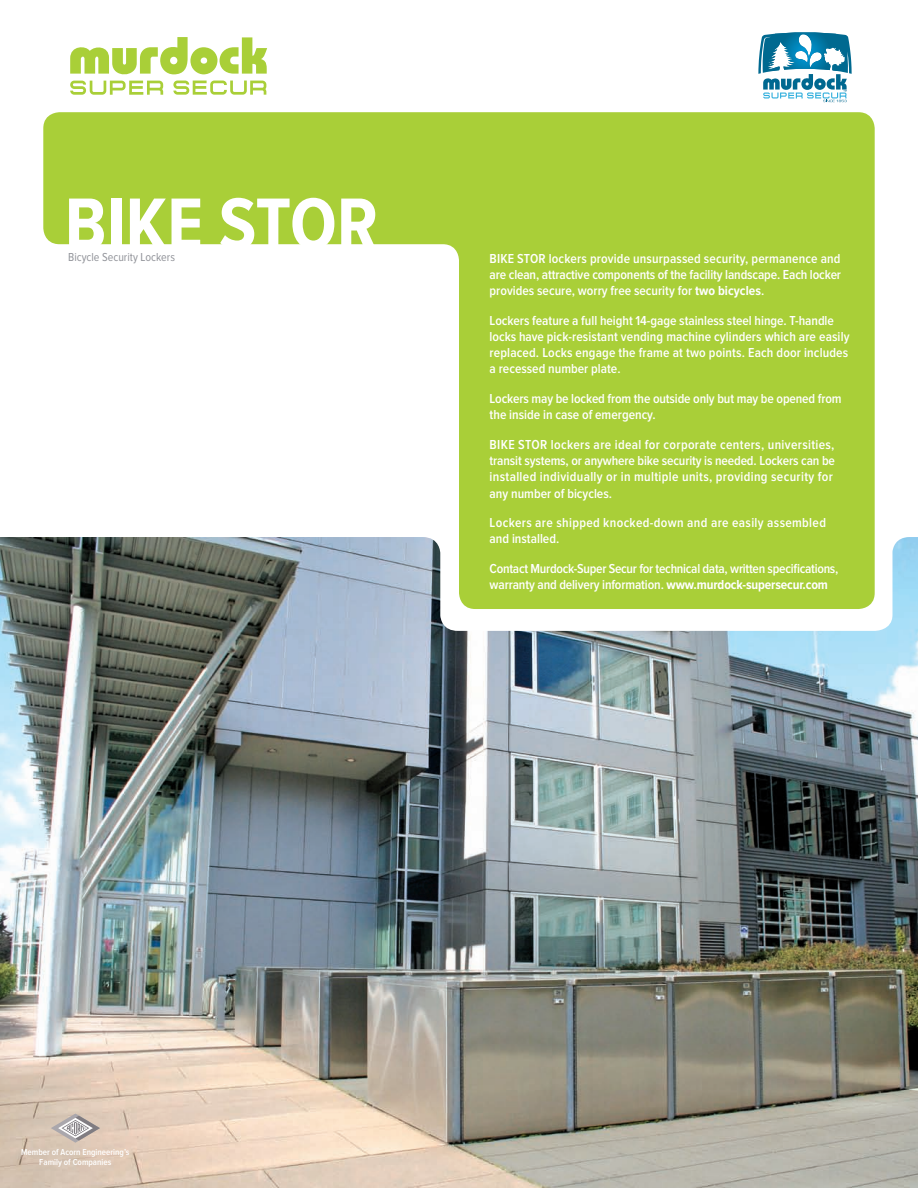
<style>
.page{position:relative;width:918px;height:1188px;background:#fff}
.page>*{position:absolute;margin:0;border:0;box-sizing:border-box;transform-origin:0 0}
.t1{font:700 75px "Proxima Nova Cond";color:#fff}
.t2{font:600 13.5px/16.2px "Proxima Nova Cond";color:#fff}
.t3{font:600 13.5px/16.2px "Proxima Nova Cond";letter-spacing:.025em;color:#fff}
.t4{font:600 13.5px/16.2px "Proxima Nova Cond";letter-spacing:-.02em;color:#fff}
.t5{font:12px "Proxima Nova Cond";color:#919399}
.t6{font:600 9px/10.5px "Proxima Nova Cond";color:#fff;text-align:center}
.s1{font-weight:700}
</style>
<div class="page">
<img style="left:0;top:537px;width:918px;height:651px">
<svg style="left:758px;top:32px;width:94px;height:70px"></svg>
<svg style="left:70px;top:37px;width:197px;height:58px"></svg>
<svg style="left:43px;top:112px;width:832px;height:497px;fill:#a9cf38"></svg>
<svg style="left:51px;top:1114px;width:49px;height:29px"></svg>
<h1 class="t1" style="left:65px;top:189px;width:315px">BIKE STOR</h1>
<p class="t5" style="left:68px;top:251px;width:108px">Bicycle Security Lockers</p>
<p class="t2" style="left:490px;top:251px;width:353px;text-align:justify">BIKE STOR lockers provide unsurpassed security, permanence and are clean, attractive components of the facility landscape. Each locker provides secure, worry free security for <span class="s1">two bicycles</span>.</p>
<p class="t2" style="left:490px;top:313px;width:361px">Lockers feature a full height 14-gage stainless steel hinge. T-handle locks have pick-resistant vending machine cylinders which are easily replaced. Locks engage the frame at two points. Each door includes a recessed number plate.</p>
<p class="t2" style="left:490px;top:391px;width:353px">Lockers may be locked from the outside only but may be opened from the inside in case of emergency.</p>
<p class="t3" style="left:490px;top:437px;width:347px">BIKE STOR lockers are ideal for corporate centers, universities, transit systems, or anywhere bike security is needed. Lockers can be installed individually or in multiple units, providing security for any number of bicycles.</p>
<p class="t3" style="left:490px;top:515px;width:338px">Lockers are shipped knocked-down and are easily assembled and installed.</p>
<p class="t4" style="left:490px;top:561px;width:350px">Contact Murdock-Super Secur for technical data, written specifications, warranty and delivery information. <span class="s1">www.murdock-supersecur.com</span></p>
<p class="t6" style="left:21px;top:1147px;width:110px">Member of Acorn Engineering’s<br>Family of Companies</p>
</div>
